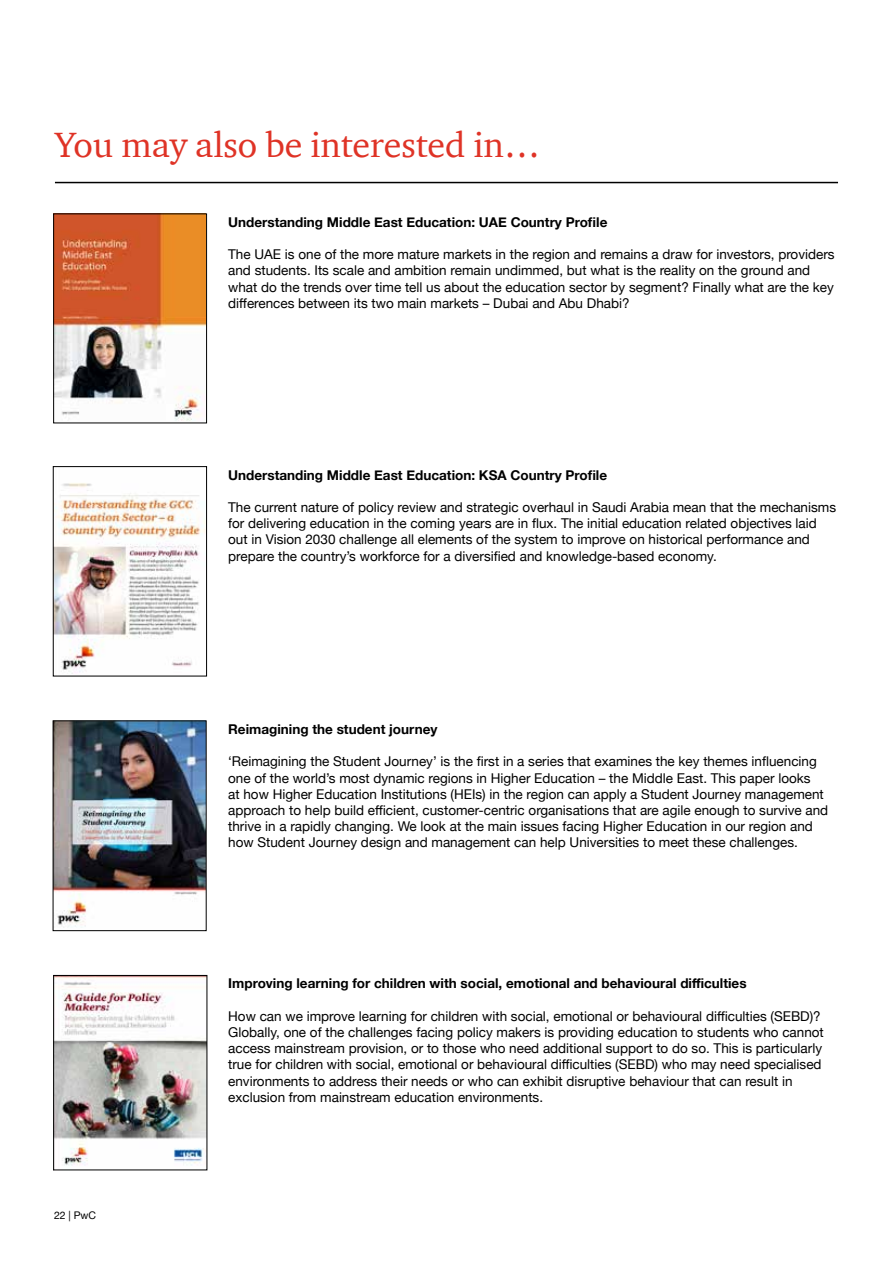
<style>
.page{position:relative;width:893px;height:1263px;background:#fff}
.page>*{position:absolute;margin:0;border:0;box-sizing:border-box;transform-origin:0 0}
.t1{font:36px "ITC Charter Com";color:#df3326}
.t2{font:13.5px/16.2px "Helvetica Neue";color:#000}
.t3{font:700 13.5px "Helvetica Neue";color:#000}
.t4{font:10.5px "Helvetica Neue";color:#000}
</style>
<div class="page">
<hr style="left:55px;top:182px;width:783px;height:1px;background:#000">
<img style="left:55px;top:977px;width:150px;height:189px">
<img style="left:55px;top:723px;width:149px;height:205px">
<div style="left:53px;top:721px;width:153px;height:210px;border:1px solid #000"></div>
<img style="left:55px;top:216px;width:150px;height:205px">
<div style="left:53px;top:214px;width:154px;height:209px;border:1px solid #000"></div>
<img style="left:55px;top:483px;width:150px;height:191px">
<div style="left:53px;top:466px;width:154px;height:210px;border:1px solid #000"></div>
<div style="left:53px;top:975px;width:154px;height:195px;border:1px solid #000"></div>
<h1 class="t1" style="left:55px;top:122px;width:487px">You may also be interested in…</h1>
<p class="t3" style="left:228px;top:211px;width:381px">Understanding Middle East Education: UAE Country Profile</p>
<p class="t2" style="left:228px;top:247px;width:608px">The UAE is one of the more mature markets in the region and remains a draw for investors, providers and students. Its scale and ambition remain undimmed, but what is the reality on the ground and what do the trends over time tell us about the education sector by segment? Finally what are the key differences between its two main markets – Dubai and Abu Dhabi?</p>
<p class="t3" style="left:228px;top:464px;width:380px">Understanding Middle East Education: KSA Country Profile</p>
<p class="t2" style="left:228px;top:500px;width:609px">The current nature of policy review and strategic overhaul in Saudi Arabia mean that the mechanisms for delivering education in the coming years are in flux. The initial education related objectives laid out in Vision 2030 challenge all elements of the system to improve on historical performance and prepare the country’s workforce for a diversified and knowledge-based economy.</p>
<p class="t3" style="left:228px;top:718px;width:211px">Reimagining the student journey</p>
<p class="t2" style="left:228px;top:754px;width:602px">‘Reimagining the Student Journey’ is the first in a series that examines the key themes influencing one of the world’s most dynamic regions in Higher Education – the Middle East. This paper looks<br>at how Higher Education Institutions (HEIs) in the region can apply a Student Journey management approach to help build efficient, customer-centric organisations that are agile enough to survive and thrive in a rapidly changing. We look at the main issues facing Higher Education in our region and how Student Journey design and management can help Universities to meet these challenges.</p>
<p class="t4" style="left:54px;top:1208px;width:44px">22 | PwC</p>
<p class="t3" style="left:228px;top:973px;width:520px">Improving learning for children with social, emotional and behavioural difficulties</p>
<p class="t2" style="left:228px;top:1009px;width:597px">How can we improve learning for children with social, emotional or behavioural difficulties (SEBD)?<br>Globally, one of the challenges facing policy makers is providing education to students who cannot access mainstream provision, or to those who need additional support to do so. This is particularly true for children with social, emotional or behavioural difficulties (SEBD) who may need specialised environments to address their needs or who can exhibit disruptive behaviour that can result in exclusion from mainstream education environments.</p>
</div>
